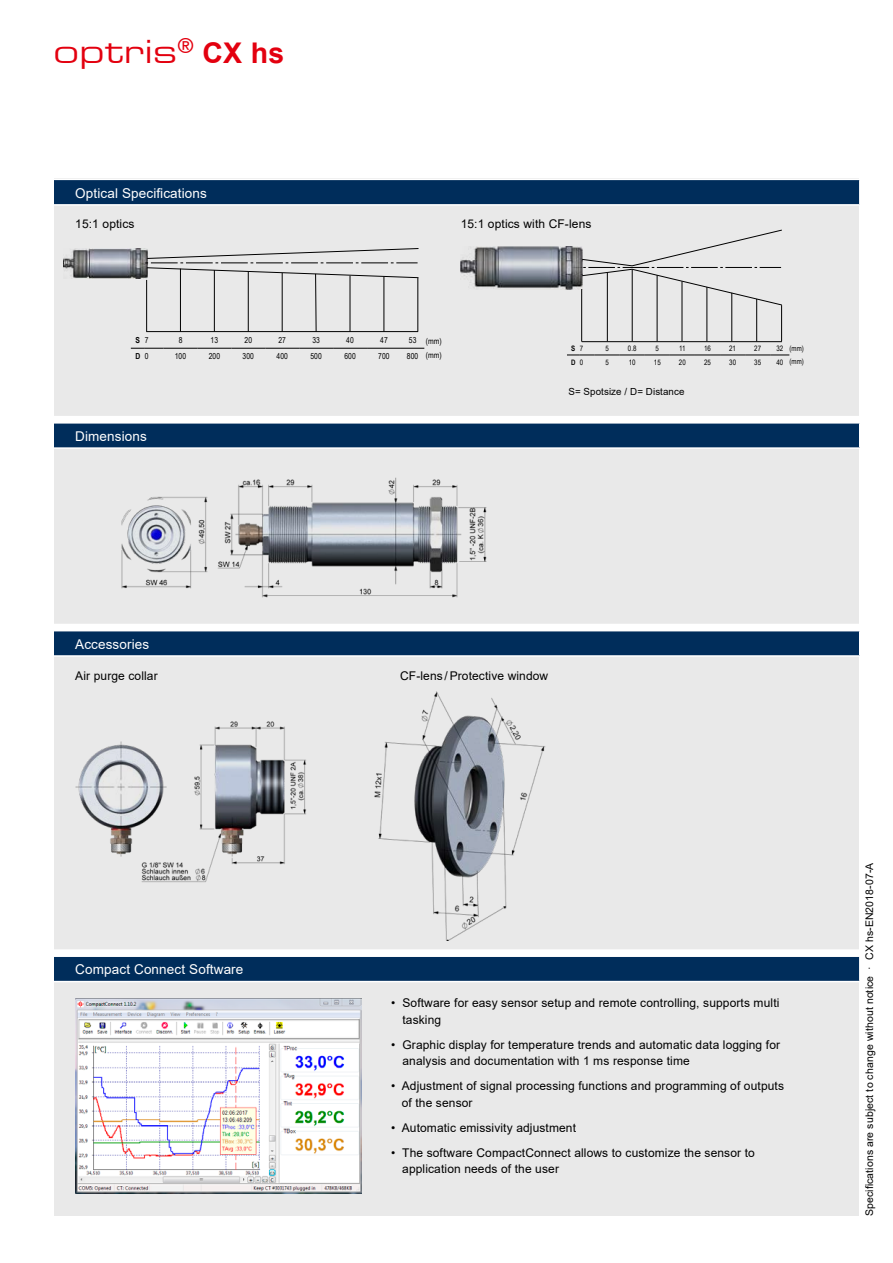
<style>
.page{position:relative;width:893px;height:1263px;background:#fff}
.page>*{position:absolute;margin:0;border:0;box-sizing:border-box;transform-origin:0 0}
.t1{font:31.5px "Eurostile Ex Two Normal";letter-spacing:.01em;color:#e3000f}
.t2{font:13.5px "Arial";letter-spacing:.01em;color:#fff}
.t3{font:12px/16.5px "Arial";letter-spacing:.01em;color:#000}
.t4{font:10.5px "Arial";letter-spacing:.01em;color:#000}
.t5{font:9.75px "Arial";letter-spacing:.01em;color:#000}
.t6{font:8.25px "Arial Narrow";letter-spacing:.01em;color:#000}
.t7{font:700 8.25px "Arial Narrow";color:#000}
.t8{font:7.5px "Arial Narrow";letter-spacing:.01em;color:#000}
.t9{font:700 7.5px "Arial Narrow";color:#000}
.s1{font-family:"Arial";font-weight:700;font-size:28.5px}
.s2{font-weight:400}
</style>
<div class="page">
<div style="left:54px;top:179px;width:805px;height:1037px;background:#e9e9e9"></div>
<svg style="left:131px;top:348px;width:33px;height:1px"></svg>
<hr style="left:164px;top:348px;width:33px;height:1px;background:#000">
<hr style="left:197px;top:348px;width:34px;height:1px;background:#000">
<hr style="left:231px;top:348px;width:34px;height:1px;background:#000">
<hr style="left:265px;top:348px;width:34px;height:1px;background:#000">
<hr style="left:299px;top:348px;width:34px;height:1px;background:#000">
<hr style="left:333px;top:348px;width:34px;height:1px;background:#000">
<hr style="left:367px;top:348px;width:34px;height:1px;background:#000">
<svg style="left:401px;top:348px;width:23px;height:1px"></svg>
<svg style="left:145px;top:248px;width:274px;height:83px"></svg>
<hr style="left:350px;top:276px;width:1px;height:56px;background:#000">
<hr style="left:384px;top:277px;width:1px;height:55px;background:#000">
<hr style="left:418px;top:278px;width:1px;height:54px;background:#000">
<hr style="left:146px;top:331px;width:272px;height:1px;background:#000">
<img style="left:63px;top:248px;width:84px;height:30px">
<div style="left:54px;top:179px;width:806px;height:26px;background:#002d5b"></div>
<hr style="left:54px;top:179px;width:806px;height:1px;background:#fff">
<svg style="left:859px;top:180px;width:1px;height:24px"></svg>
<hr style="left:54px;top:204px;width:806px;height:2px;background:#fff">
<div style="left:54px;top:423px;width:806px;height:25px;background:#002d5b"></div>
<svg style="left:859px;top:423px;width:1px;height:24px"></svg>
<hr style="left:54px;top:447px;width:806px;height:2px;background:#fff">
<div style="left:47px;top:416px;width:820px;height:7px;background:#fff"></div>
<div style="left:54px;top:956px;width:806px;height:25px;background:#002d5b"></div>
<svg style="left:859px;top:957px;width:1px;height:24px"></svg>
<hr style="left:54px;top:981px;width:806px;height:1px;background:#fff">
<div style="left:47px;top:949px;width:814px;height:8px;background:#fff"></div>
<img style="left:75px;top:999px;width:287px;height:194px">
<div style="left:54px;top:630px;width:806px;height:26px;background:#002d5b"></div>
<svg style="left:859px;top:631px;width:1px;height:24px"></svg>
<hr style="left:54px;top:655px;width:806px;height:2px;background:#fff">
<div style="left:47px;top:624px;width:820px;height:7px;background:#fff"></div>
<img style="left:461px;top:246px;width:120px;height:43px">
<svg style="left:567px;top:355px;width:222px;height:1px"></svg>
<hr style="left:581px;top:289px;width:1px;height:53px;background:#000">
<hr style="left:582px;top:341px;width:200px;height:1px;background:#000">
<hr style="left:607px;top:273px;width:1px;height:68px;background:#000">
<hr style="left:632px;top:270px;width:1px;height:71px;background:#000">
<hr style="left:657px;top:275px;width:1px;height:66px;background:#000">
<hr style="left:682px;top:281px;width:1px;height:60px;background:#000">
<hr style="left:707px;top:287px;width:1px;height:54px;background:#000">
<hr style="left:731px;top:293px;width:1px;height:48px;background:#000">
<hr style="left:756px;top:299px;width:1px;height:42px;background:#000">
<hr style="left:781px;top:305px;width:1px;height:36px;background:#000">
<svg style="left:581px;top:229px;width:202px;height:77px"></svg>
<img style="left:75px;top:721px;width:231px;height:162px">
<img style="left:374px;top:691px;width:172px;height:250px">
<img style="left:67px;top:447px;width:442px;height:185px">
<h1 class="t1" style="left:54px;top:30px;width:232px">optris<sup>®</sup> <span class="s1">CX hs</span></h1>
<p class="t2" style="left:75px;top:184px;width:133px">Optical Specifications</p>
<p class="t3" style="left:75px;top:215px;width:61px">15:1 optics</p>
<p class="t3" style="left:461px;top:215px;width:132px">15:1 optics with CF-lens</p>
<p class="t7" style="left:136px;top:334px;width:15px">S <span class="s2">7</span></p>
<p class="t6" style="left:179px;top:334px;width:5px">8</p>
<p class="t6" style="left:211px;top:334px;width:9px">13</p>
<p class="t6" style="left:245px;top:334px;width:9px">20</p>
<p class="t6" style="left:278px;top:334px;width:9px">27</p>
<p class="t6" style="left:312px;top:334px;width:9px">33</p>
<p class="t6" style="left:346px;top:334px;width:9px">40</p>
<p class="t6" style="left:380px;top:334px;width:9px">47</p>
<p class="t6" style="left:409px;top:335px;width:34px">53 (mm)</p>
<p class="t7" style="left:135px;top:350px;width:15px">D <span class="s2">0</span></p>
<p class="t6" style="left:175px;top:350px;width:13px">100</p>
<p class="t6" style="left:209px;top:350px;width:13px">200</p>
<p class="t6" style="left:243px;top:350px;width:13px">300</p>
<p class="t6" style="left:277px;top:350px;width:13px">400</p>
<p class="t6" style="left:310px;top:350px;width:13px">500</p>
<p class="t6" style="left:344px;top:350px;width:13px">600</p>
<p class="t6" style="left:378px;top:350px;width:13px">700</p>
<p class="t6" style="left:407px;top:349px;width:36px">800 (mm)</p>
<p class="t2" style="left:75px;top:427px;width:73px">Dimensions</p>
<p class="t9" style="left:571px;top:342px;width:13px">S <span class="s2">7</span></p>
<p class="t8" style="left:605px;top:342px;width:5px">5</p>
<p class="t8" style="left:628px;top:342px;width:10px">0.8</p>
<p class="t8" style="left:656px;top:342px;width:5px">5</p>
<p class="t8" style="left:679px;top:342px;width:8px">11</p>
<p class="t8" style="left:704px;top:342px;width:8px">16</p>
<p class="t8" style="left:729px;top:342px;width:8px">21</p>
<p class="t8" style="left:754px;top:342px;width:8px">27</p>
<p class="t8" style="left:776px;top:343px;width:29px">32 (mm)</p>
<p class="t9" style="left:571px;top:357px;width:14px">D <span class="s2">0</span></p>
<p class="t8" style="left:605px;top:357px;width:5px">5</p>
<p class="t8" style="left:629px;top:357px;width:8px">10</p>
<p class="t8" style="left:654px;top:357px;width:8px">15</p>
<p class="t8" style="left:679px;top:357px;width:8px">20</p>
<p class="t8" style="left:704px;top:357px;width:8px">25</p>
<p class="t8" style="left:729px;top:357px;width:8px">30</p>
<p class="t8" style="left:754px;top:357px;width:8px">35</p>
<p class="t8" style="left:776px;top:356px;width:29px">40 (mm)</p>
<p class="t5" style="left:568px;top:385px;width:118px">S= Spotsize / D= Distance</p>
<p class="t2" style="left:75px;top:635px;width:76px">Accessories</p>
<p class="t3" style="left:75px;top:668px;width:84px">Air purge collar</p>
<p class="t3" style="left:400px;top:668px;width:150px">CF-lens /Protective window</p>
<p class="t2" style="left:75px;top:960px;width:170px">Compact Connect Software</p>
<p class="t3" style="left:402px;top:995px;width:378px;text-indent:-11px">• Software for easy sensor setup and remote controlling, supports multi tasking</p>
<p class="t3" style="left:402px;top:1036px;width:379px;text-indent:-11px">• Graphic display for temperature trends and automatic data logging for analysis and documentation with 1 ms response time</p>
<p class="t3" style="left:402px;top:1078px;width:384px;text-indent:-11px">• Adjustment of signal processing functions and programming of outputs of the sensor</p>
<p class="t3" style="left:391px;top:1119px;width:186px">• Automatic emissivity adjustment</p>
<p class="t3" style="left:402px;top:1144px;width:354px;text-indent:-11px">• The software CompactConnect allows to customize the sensor to application needs of the user</p>
<p class="t4" style="left:862px;top:1216px;width:355px;rotate:-90deg">Specifications are subject to change without notice · CX hs-EN2018-07-A</p>
</div>
